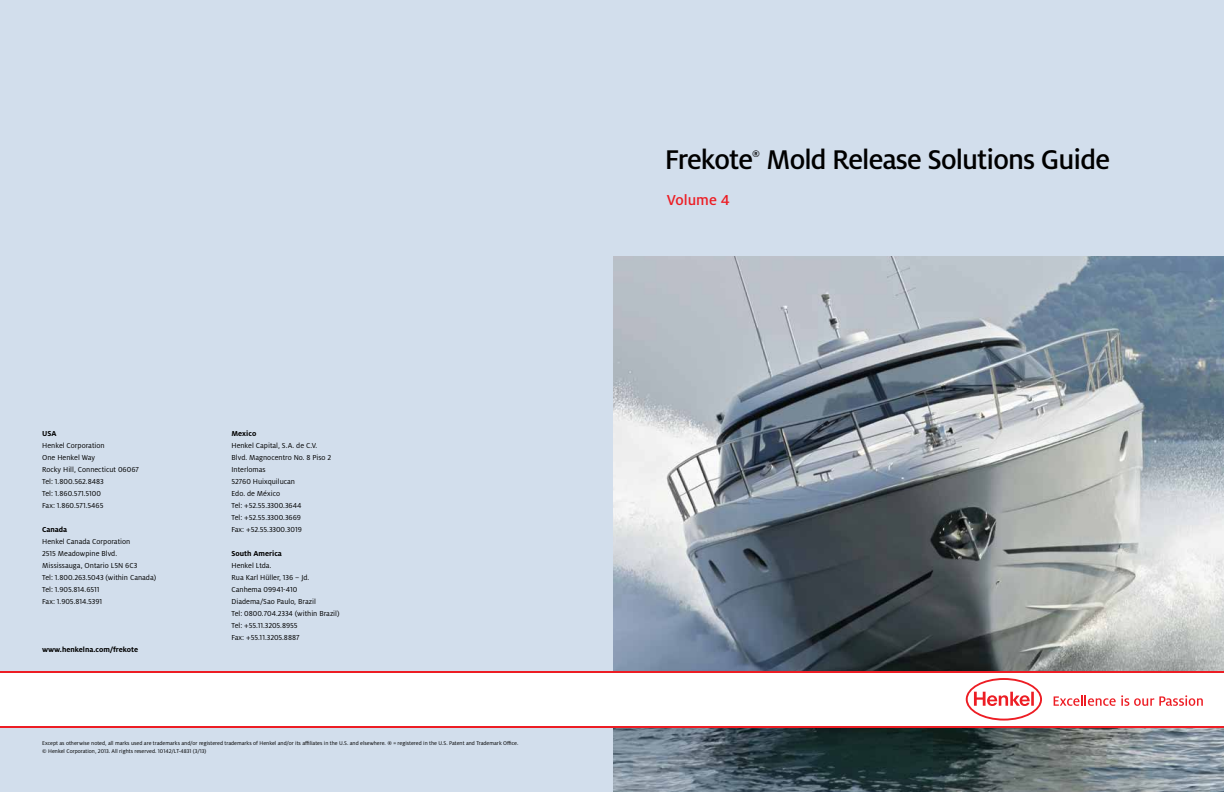
<style>
.page{position:relative;width:1224px;height:792px;background:#fff}
.page>*{position:absolute;margin:0;border:0;box-sizing:border-box;transform-origin:0 0}
.t1{font:500 30px "Henkel Milo";letter-spacing:-.03em;color:#000}
.t2{font:500 16px "Henkel Milo";color:#ed1d24}
.t3{font:500 10.5px "Henkel Milo";color:#000}
.t4{font:8px/12px "Henkel Milo";color:#000}
.t5{font:700 8px "Henkel Milo";color:#000}
.t6{font:6px/8px "Henkel Milo";color:#000}
</style>
<div class="page">
<img style="left:612px;top:256px;width:612px;height:536px">
<div style="left:612px;top:0;width:612px;height:256px;background:#d2deec"></div>
<div style="left:0;top:0;width:612px;height:792px;background:#d2deec"></div>
<div style="left:612px;top:671px;width:612px;height:57px;background:#fff"></div>
<hr style="left:612px;top:671px;width:612px;height:2px;background:#ed1d24">
<hr style="left:612px;top:726px;width:612px;height:2px;background:#ed1d24">
<svg style="left:966px;top:678px;width:76px;height:43px"></svg>
<svg style="left:1054px;top:695px;width:149px;height:11px"></svg>
<div style="left:0;top:671px;width:612px;height:57px;background:#fff"></div>
<hr style="left:0;top:671px;width:612px;height:2px;background:#ed1d24">
<hr style="left:0;top:726px;width:612px;height:2px;background:#ed1d24">
<p class="t5" style="left:42px;top:429px;width:16px">USA</p>
<p class="t4" style="left:42px;top:440px;width:98px">Henkel Corporation<br>One Henkel Way<br>Rocky Hill, Connecticut 06067<br>Tel: 1.800.562.8483<br>Tel: 1.860.571.5100<br>Fax: 1.860.571.5465</p>
<p class="t5" style="left:42px;top:525px;width:27px">Canada</p>
<p class="t4" style="left:42px;top:536px;width:116px">Henkel Canada Corporation<br>2515 Meadowpine Blvd.<br>Mississauga, Ontario L5N 6C3<br>Tel: 1.800.263.5043 (within Canada)<br>Tel: 1.905.814.6511<br>Fax: 1.905.814.5391</p>
<p class="t5" style="left:42px;top:645px;width:98px">www.henkelna.com/frekote</p>
<p class="t5" style="left:231px;top:429px;width:26px">Mexico</p>
<p class="t4" style="left:231px;top:440px;width:101px">Henkel Capital, S.A. de C.V.<br>Blvd. Magnocentro No. 8 Piso 2<br>Interlomas<br>52760 Huixquilucan<br>Edo. de México<br>Tel: +52.55.3300.3644<br>Tel: +52.55.3300.3669<br>Fax: +52.55.3300.3019</p>
<p class="t5" style="left:231px;top:549px;width:52px">South America</p>
<p class="t4" style="left:231px;top:560px;width:110px">Henkel Ltda.<br>Rua Karl Hüller, 136 – Jd.<br>Canhema 09941-410<br>Diadema/Sao Paulo, Brazil<br>Tel: 0800.704.2334 (within Brazil)<br>Tel: +55.11.3205.8955<br>Fax: +55.11.3205.8887</p>
<p class="t6" style="left:42px;top:739px;width:478px">Except as otherwise noted, all marks used are trademarks and/or registered trademarks of Henkel and/or its affiliates in the U.S. and elsewhere. ® = registered in the U.S. Patent and Trademark Office. © Henkel Corporation, 2013. All rights reserved. 10142/LT-4831 (3/13)</p>
<h1 class="t1" style="left:665px;top:143px;width:447px">Frekote Mold Release Solutions Guide</h1>
<h3 class="t3" style="left:752px;top:147px;width:9px">®</h3>
<h2 class="t2" style="left:667px;top:191px;width:64px">Volume 4</h2>
</div>
